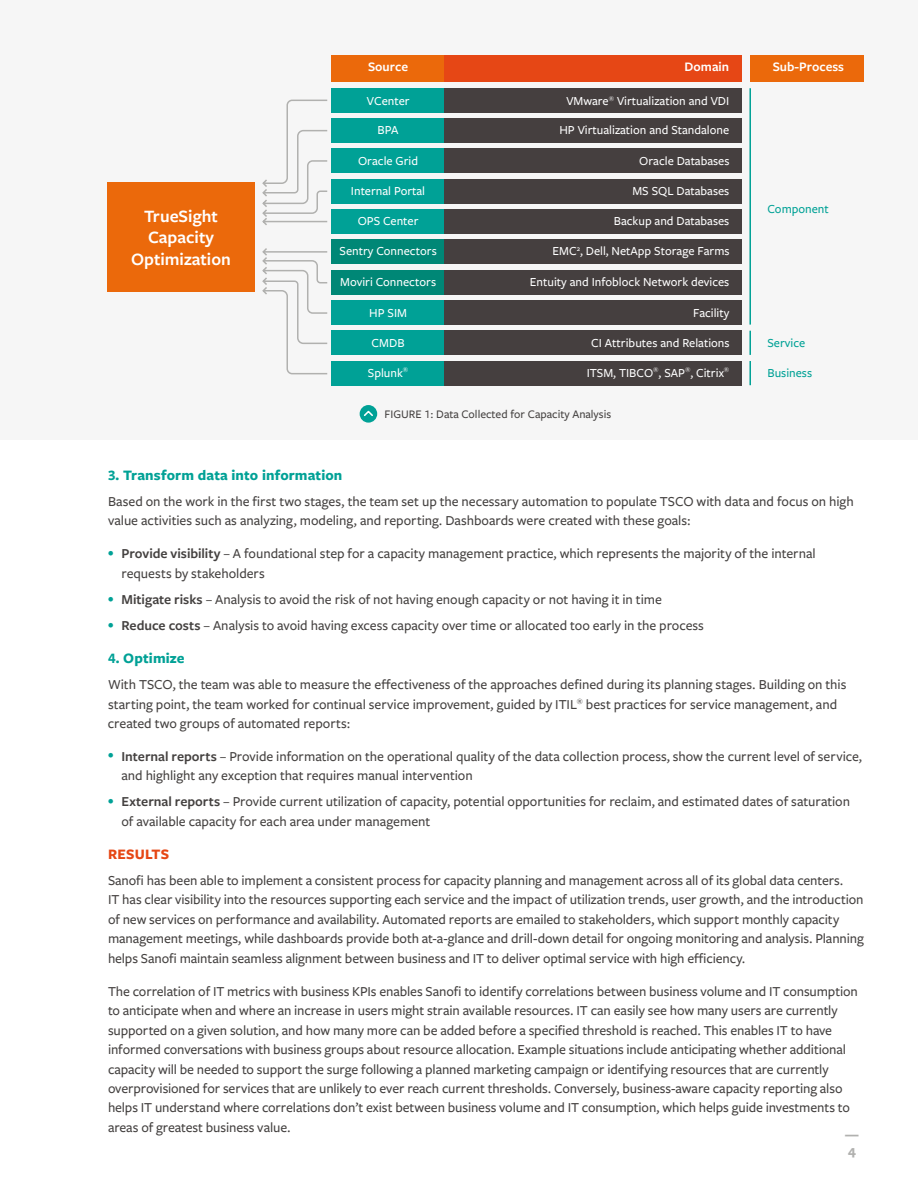
<style>
.page{position:relative;width:918px;height:1188px;background:#fff}
.page>*{position:absolute;margin:0;border:0;box-sizing:border-box;transform-origin:0 0}
.t1{font:600 18px/21.6px "Freight Sans Pro";color:#fff;text-align:center}
.t2{font:700 15px "Freight Sans Pro";letter-spacing:.01em;color:#00a196}
.t3{font:700 15px "Freight Sans Pro";letter-spacing:.015em;color:#e64715}
.t4{font:500 14.25px/19.5px "Freight Sans Pro";letter-spacing:-.005em;color:#444140}
.t5{font:700 14.25px/15.8px "Freight Sans Pro";color:#b1b1af}
.t6{font:600 13.5px "Freight Sans Pro";color:#fff}
.t7{font:500 12.75px "Freight Sans Pro";color:#fff}
.t8{font:500 12.75px "Freight Sans Pro";color:#00a196}
.t9{font:500 12px "Freight Sans Pro";color:#444140}
.s1{font-weight:600}
</style>
<div class="page">
<div style="left:0;top:0;width:918px;height:439px;background:#f6f6f6"></div>
<div style="left:107px;top:182px;width:148px;height:110px;background:#eb690b"></div>
<div style="left:332px;top:55px;width:113px;height:27px;background:#eb690b"></div>
<div style="left:750px;top:55px;width:113px;height:27px;background:#eb690b"></div>
<div style="left:445px;top:55px;width:297px;height:27px;background:#e64715"></div>
<div style="left:332px;top:88px;width:113px;height:24px;background:#00a196"></div>
<div style="left:445px;top:88px;width:297px;height:24px;background:#453f3f"></div>
<div style="left:332px;top:119px;width:113px;height:24px;background:#00a196"></div>
<div style="left:445px;top:119px;width:297px;height:24px;background:#453f3f"></div>
<div style="left:332px;top:149px;width:113px;height:24px;background:#00a196"></div>
<div style="left:445px;top:149px;width:297px;height:24px;background:#453f3f"></div>
<div style="left:332px;top:179px;width:113px;height:24px;background:#00a196"></div>
<div style="left:445px;top:179px;width:297px;height:24px;background:#453f3f"></div>
<div style="left:332px;top:209px;width:113px;height:25px;background:#00a196"></div>
<div style="left:445px;top:209px;width:297px;height:25px;background:#453f3f"></div>
<div style="left:332px;top:240px;width:113px;height:24px;background:#008776"></div>
<div style="left:445px;top:240px;width:297px;height:24px;background:#453f3f"></div>
<div style="left:332px;top:270px;width:113px;height:24px;background:#008776"></div>
<div style="left:445px;top:270px;width:297px;height:24px;background:#453f3f"></div>
<div style="left:332px;top:300px;width:113px;height:25px;background:#00a196"></div>
<div style="left:445px;top:300px;width:297px;height:25px;background:#453f3f"></div>
<div style="left:332px;top:331px;width:113px;height:24px;background:#00a196"></div>
<div style="left:445px;top:331px;width:297px;height:24px;background:#453f3f"></div>
<div style="left:332px;top:361px;width:113px;height:24px;background:#00a196"></div>
<div style="left:445px;top:361px;width:297px;height:24px;background:#453f3f"></div>
<hr style="left:749px;top:88px;width:2px;height:237px;background:#00a196">
<hr style="left:749px;top:361px;width:2px;height:24px;background:#00a196">
<hr style="left:749px;top:331px;width:2px;height:24px;background:#00a196">
<svg style="left:262px;top:99px;width:66px;height:276px"></svg>
<div style="left:360px;top:405px;width:17px;height:18px;background:#00a196;border-radius:50%"></div>
<svg style="left:363px;top:410px;width:10px;height:6px"></svg>
<p class="t1" style="left:131px;top:204px;width:101px">TrueSight<br>Capacity<br>Optimization</p>
<p class="t6" style="left:368px;top:58px;width:42px">Source</p>
<p class="t6" style="left:685px;top:58px;width:46px">Domain</p>
<p class="t7" style="left:566px;top:93px;width:164px">VMware<sup>®</sup> Virtualization and VDI</p>
<p class="t7" style="left:367px;top:93px;width:44px">VCenter</p>
<p class="t7" style="left:378px;top:122px;width:22px">BPA</p>
<p class="t7" style="left:358px;top:153px;width:62px">Oracle Grid</p>
<p class="t7" style="left:351px;top:182px;width:76px">Internal Portal</p>
<p class="t7" style="left:358px;top:212px;width:62px">OPS Center</p>
<p class="t7" style="left:340px;top:242px;width:99px">Sentry Connectors</p>
<p class="t7" style="left:340px;top:273px;width:97px">Moviri Connectors</p>
<p class="t7" style="left:369px;top:304px;width:39px">HP SIM</p>
<p class="t7" style="left:372px;top:334px;width:34px">CMDB</p>
<p class="t7" style="left:368px;top:364px;width:42px">Splunk<sup>®</sup></p>
<p class="t7" style="left:559px;top:122px;width:171px">HP Virtualization and Standalone</p>
<p class="t7" style="left:639px;top:153px;width:92px">Oracle Databases</p>
<p class="t7" style="left:632px;top:182px;width:98px">MS SQL Databases</p>
<p class="t7" style="left:614px;top:212px;width:117px">Backup and Databases</p>
<p class="t7" style="left:553px;top:242px;width:179px">EMC<sup>2</sup>, Dell, NetApp Storage Farms</p>
<p class="t7" style="left:530px;top:273px;width:201px">Entuity and Infoblock Network devices</p>
<p class="t7" style="left:693px;top:304px;width:38px">Facility</p>
<p class="t7" style="left:591px;top:334px;width:140px">CI Attributes and Relations</p>
<p class="t7" style="left:587px;top:364px;width:144px">ITSM, TIBCO<sup>®</sup>, SAP<sup>®</sup>, Citrix<sup>®</sup></p>
<p class="t9" style="left:385px;top:406px;width:228px">FIGURE 1: Data Collected for Capacity Analysis</p>
<p class="t6" style="left:773px;top:58px;width:73px">Sub-Process</p>
<p class="t8" style="left:767px;top:200px;width:63px">Component</p>
<p class="t8" style="left:767px;top:334px;width:39px">Service</p>
<p class="t8" style="left:767px;top:364px;width:46px">Business</p>
<p class="t2" style="left:108px;top:465px;width:236px">3. Transform data into information</p>
<p class="t4" style="left:108px;top:491px;width:747px">Based on the work in the first two stages, the team set up the necessary automation to populate TSCO with data and focus on high value activities such as analyzing, modeling, and reporting. Dashboards were created with these goals:</p>
<p class="t4" style="left:122px;top:543px;width:696px;text-indent:-14px"><sup>•</sup> <span class="s1">Provide visibility</span> – A foundational step for a capacity management practice, which represents the majority of the internal requests by stakeholders</p>
<p class="t4" style="left:108px;top:589px;width:555px"><sup>•</sup> <span class="s1">Mitigate risks</span> – Analysis to avoid the risk of not having enough capacity or not having it in time</p>
<p class="t4" style="left:108px;top:615px;width:597px"><sup>•</sup> <span class="s1">Reduce costs</span> – Analysis to avoid having excess capacity over time or allocated too early in the process</p>
<p class="t2" style="left:108px;top:648px;width:78px">4. Optimize</p>
<p class="t4" style="left:108px;top:674px;width:740px">With TSCO, the team was able to measure the effectiveness of the approaches defined during its planning stages. Building on this starting point, the team worked for continual service improvement, guided by ITIL<sup>®</sup> best practices for service management, and created two groups of automated reports:</p>
<p class="t4" style="left:122px;top:746px;width:742px;text-indent:-14px"><sup>•</sup> <span class="s1">Internal reports</span> – Provide information on the operational quality of the data collection process, show the current level of service, and highlight any exception that requires manual intervention</p>
<p class="t4" style="left:122px;top:792px;width:730px;text-indent:-14px"><sup>•</sup> <span class="s1">External reports</span> – Provide current utilization of capacity, potential opportunities for reclaim, and estimated dates of saturation of available capacity for each area under management</p>
<p class="t3" style="left:108px;top:844px;width:63px">RESULTS</p>
<p class="t4" style="left:108px;top:870px;width:757px">Sanofi has been able to implement a consistent process for capacity planning and management across all of its global data centers.<br>IT has clear visibility into the resources supporting each service and the impact of utilization trends, user growth, and the introduction of new services on performance and availability. Automated reports are emailed to stakeholders, which support monthly capacity management meetings, while dashboards provide both at-a-glance and drill-down detail for ongoing monitoring and analysis. Planning helps Sanofi maintain seamless alignment between business and IT to deliver optimal service with high efficiency.</p>
<p class="t4" style="left:108px;top:981px;width:751px">The correlation of IT metrics with business KPIs enables Sanofi to identify correlations between business volume and IT consumption to anticipate when and where an increase in users might strain available resources. IT can easily see how many users are currently supported on a given solution, and how many more can be added before a specified threshold is reached. This enables IT to have informed conversations with business groups about resource allocation. Example situations include anticipating whether additional capacity will be needed to support the surge following a planned marketing campaign or identifying resources that are currently overprovisioned for services that are unlikely to ever reach current thresholds. Conversely, business-aware capacity reporting also helps IT understand where correlations don’t exist between business volume and IT consumption, which helps guide investments to areas of greatest business value.</p>
<p class="t5" style="left:845px;top:1126px;width:16px">—<br>4</p>
</div>
